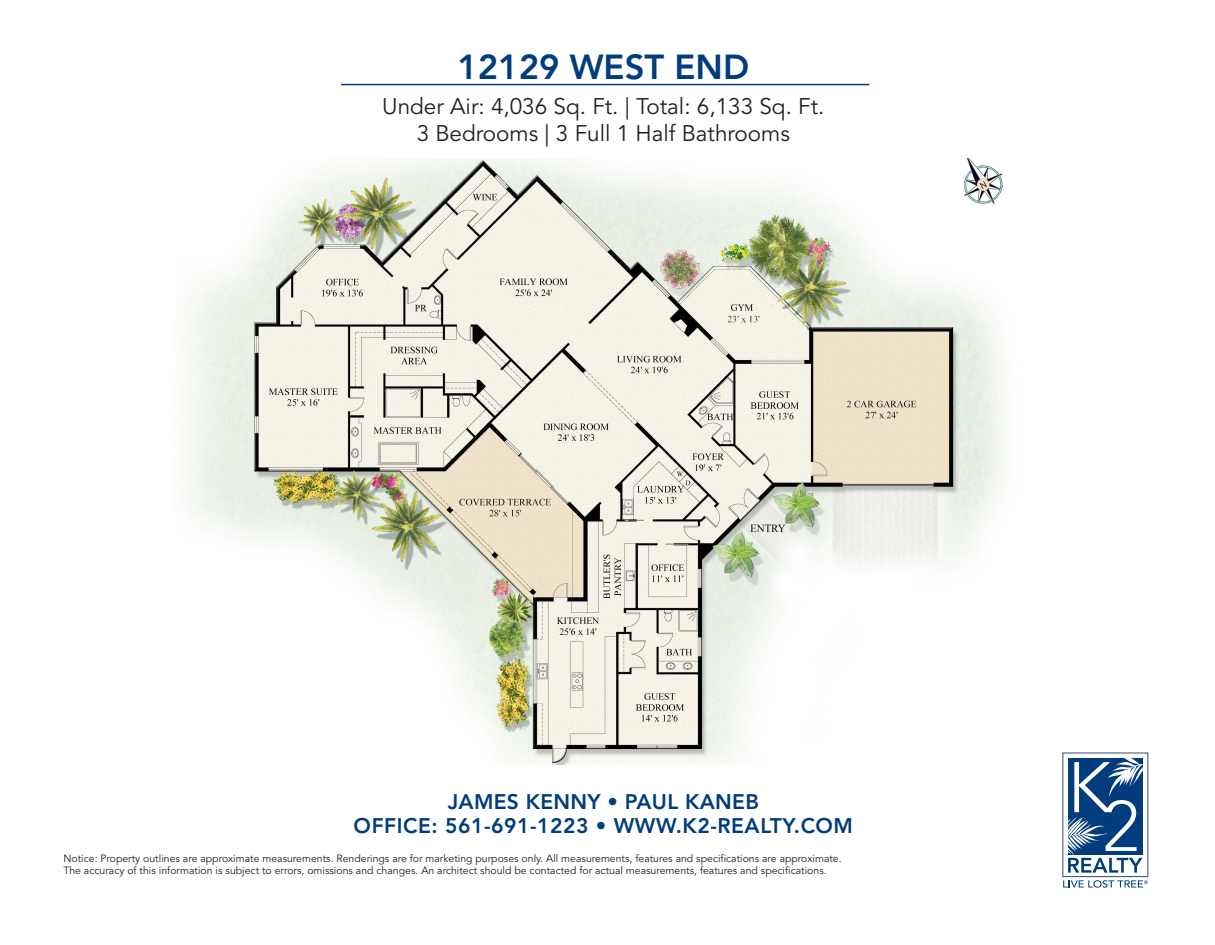
<style>
.page{position:relative;width:1215px;height:945px;background:#fff}
.page>*{position:absolute;margin:0;border:0;box-sizing:border-box;transform-origin:0 0}
.t1{font:800 34.5px "Avenir";color:#013d7d}
.t2{font:22.5px/27px "Avenir";color:#231f20;text-align:center}
.t3{font:800 21px/24px "Avenir";letter-spacing:.025em;color:#013d7d;text-align:center}
.t4{font:10.5px/12px "Avenir";color:#231f20}
</style>
<div class="page">
<img style="left:187px;top:158px;width:817px;height:607px">
<hr style="left:341px;top:84px;width:528px;height:1px;background:#013d7d">
<svg style="left:1063px;top:880px;width:85px;height:8px"></svg>
<svg style="left:1063px;top:758px;width:80px;height:115px"></svg>
<div style="left:829px;top:167px;width:121px;height:28px;background:#fff"></div>
<h1 class="t1" style="left:457px;top:46px;width:293px">12129 WEST END</h1>
<h2 class="t2" style="left:382px;top:93px;width:444px">Under Air: 4,036 Sq. Ft. | Total: 6,133 Sq. Ft.<br>3 Bedrooms | 3 Full 1 Half Bathrooms</h2>
<h3 class="t3" style="left:354px;top:790px;width:501px">JAMES KENNY • PAUL KANEB<br>OFFICE: 561-691-1223 • WWW.K2-REALTY.COM</h3>
<p class="t4" style="left:63px;top:853px;width:780px">Notice: Property outlines are approximate measurements. Renderings are for marketing purposes only. All measurements, features and specifications are approximate.<br>The accuracy of this information is subject to errors, omissions and changes. An architect should be contacted for actual measurements, features and specifications.</p>
</div>
